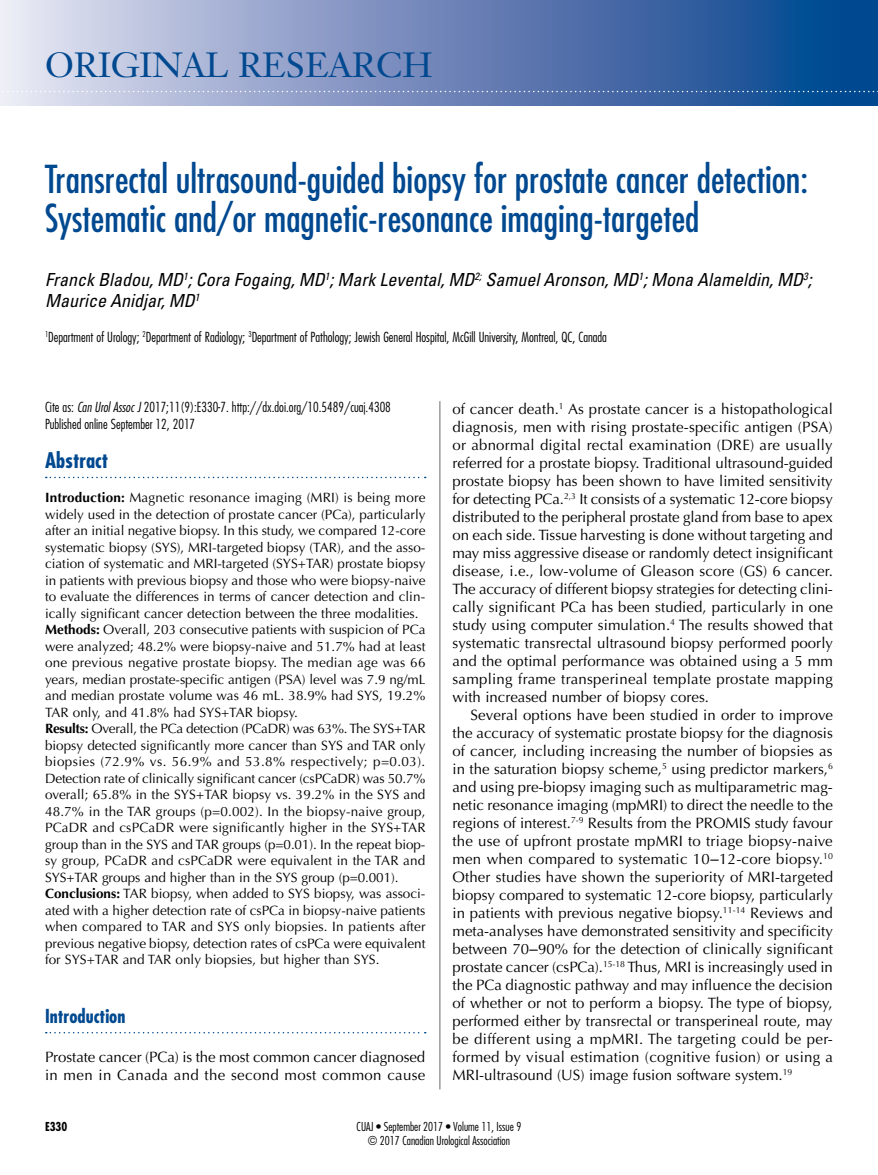
<style>
.page{position:relative;width:878px;height:1175px;background:#fff}
.page>*{position:absolute;margin:0;border:0;box-sizing:border-box;transform-origin:0 0}
.t1{font:condensed 37.5px/39px "Futura";color:#004990}
.t2{font:34.5px "Janson Text";letter-spacing:.315em;color:#004990}
.t3{font:700 condensed 21px "Futura";color:#004990}
.t4{font:700 condensed 18.75px "Futura";color:#004990}
.t5{font:italic condensed 18px/21px "Univers";color:#000}
.t6{font:15px/18px "Optima";color:#000;text-align:justify}
.t7{font:13.5px/16.5px "Optima";color:#000}
.t8{font:300 condensed 13.5px/16.5px "Futura";color:#000}
.t9{font:300 condensed 12px/14.4px "Futura";color:#000;text-align:center}
.t10{font:700 condensed 12px "Futura";color:#000}
.s1{font-style:italic}
.s2{font-weight:700}
.s3{font-family:"Inai Mathi"}
</style>
<div class="page">
<svg style="left:0;top:0;width:878px;height:105px;background:#718cbb"></svg>
<hr style="left:439px;top:401px;width:1px;height:688px;background:#000">
<svg style="left:46px;top:477px;width:379px;height:1px"></svg>
<svg style="left:46px;top:1032px;width:379px;height:1px"></svg>
<svg style="left:0;top:91px;width:878px;height:1px"></svg>
<h2 class="t2" style="left:45px;top:43px;width:389px">ORIGINAL RESEARCH</h2>
<h1 class="t1" style="left:45px;top:159px;width:764px">Transrectal ultrasound-guided biopsy for prostate cancer detection:<br>Systematic and/or magnetic-resonance imaging-targeted</h1>
<p class="t5" style="left:45px;top:269px;width:768px">Franck Bladou, MD<sup>1</sup>; Cora Fogaing, MD<sup>1</sup>; Mark Levental, MD<sup>2;</sup> Samuel Aronson, MD<sup>1</sup>; Mona Alameldin, MD<sup>3</sup>;<br>Maurice Anidjar, MD<sup>1</sup></p>
<p class="t8" style="left:45px;top:328px;width:563px"><sup>1</sup>Department of Urology; <sup>2</sup>Department of Radiology; <sup>3</sup>Department of Pathology; Jewish General Hospital, McGill University, Montreal, QC, Canada</p>
<p class="t8" style="left:45px;top:399px;width:347px">Cite as: <span class="s1">Can Urol Assoc J</span> 2017;11(9):E330-7. http://dx.doi.org/10.5489/cuaj.4308<br>Published online September 12, 2017</p>
<h3 class="t3" style="left:45px;top:446px;width:65px">Abstract</h3>
<p class="t7" style="left:45px;top:489px;width:382px"><span class="s2">Introduction:</span> Magnetic resonance imaging (MRI) is being more widely used in the detection of prostate cancer (PCa), particularly after an initial negative biopsy. In this study, we compared 12-core systematic biopsy (SYS), MRI-targeted biopsy (TAR), and the asso&shy;ciation of systematic and MRI-targeted (SYS+TAR) prostate biopsy in patients with previous biopsy and those who were biopsy-naive to evaluate the differences in terms of cancer detection and clin&shy;ically significant cancer detection between the three modalities.<br><span class="s2">Methods:</span> Overall, 203 consecutive patients with suspicion of PCa were analyzed; 48.2% were biopsy-naive and 51.7% had at least one previous negative prostate biopsy. The median age was 66 years, median prostate-specific antigen (PSA) level was 7.9 ng/mL and median prostate volume was 46 mL. 38.9% had SYS, 19.2% TAR only, and 41.8% had SYS+TAR biopsy.<br><span class="s2">Results:</span> Overall, the PCa detection (PCaDR) was 63%. The SYS+TAR biopsy detected significantly more cancer than SYS and TAR only biopsies (72.9% vs. 56.9% and 53.8% respectively; p=0.03).<br>Detection rate of clinically significant cancer (csPCaDR) was 50.7% overall; 65.8% in the SYS+TAR biopsy vs. 39.2% in the SYS and 48.7% in the TAR groups (p=0.002). In the biopsy-naive group, PCaDR and csPCaDR were significantly higher in the SYS+TAR group than in the SYS and TAR groups (p=0.01). In the repeat biop&shy;sy group, PCaDR and csPCaDR were equivalent in the TAR and SYS+TAR groups and higher than in the SYS group (p=0.001).<br><span class="s2">Conclusions:</span> TAR biopsy, when added to SYS biopsy, was associ&shy;ated with a higher detection rate of csPCa in biopsy-naive patients when compared to TAR and SYS only biopsies. In patients after previous negative biopsy, detection rates of csPCa were equivalent for SYS+TAR and TAR only biopsies, but higher than SYS.</p>
<p class="t4" style="left:45px;top:1003px;width:82px">Introduction</p>
<p class="t6" style="left:45px;top:1048px;width:382px">Prostate cancer (PCa) is the most common cancer diagnosed in men in Canada and the second most common cause</p>
<p class="t6" style="left:452px;top:400px;width:382px">of cancer death.<sup>1</sup> As prostate cancer is a histopathological diagnosis, men with rising prostate-specific antigen (PSA) or abnormal digital rectal examination (DRE) are usually referred for a prostate biopsy. Traditional ultrasound-guided prostate biopsy has been shown to have limited sensitivity for detecting PCa.<sup>2,3</sup> It consists of a systematic 12-core biopsy distributed to the peripheral prostate gland from base to apex on each side. Tissue harvesting is done without targeting and may miss aggressive disease or randomly detect insignificant disease, i.e., low-volume of Gleason score (GS) 6 cancer.<br>The accuracy of different biopsy strategies for detecting clini&shy;cally significant PCa has been studied, particularly in one study using computer simulation.<sup>4</sup> The results showed that systematic transrectal ultrasound biopsy performed poorly and the optimal performance was obtained using a 5 mm sampling frame transperineal template prostate mapping with increased number of biopsy cores.</p>
<p class="t6" style="left:452px;top:706px;width:382px;text-indent:18px">Several options have been studied in order to improve the accuracy of systematic prostate biopsy for the diagnosis of cancer, including increasing the number of biopsies as in the saturation biopsy scheme,<sup>5</sup> using predictor markers,<sup>6 </sup>and using pre-biopsy imaging such as multiparametric mag&shy;netic resonance imaging (mpMRI) to direct the needle to the regions of interest.<sup>7-9</sup> Results from the PROMIS study favour the use of upfront prostate mpMRI to triage biopsy-naive men when compared to systematic 10<span class="s3">‒</span>12-core biopsy.<sup>10<br></sup>Other studies have shown the superiority of MRI-targeted biopsy compared to systematic 12-core biopsy, particularly in patients with previous negative biopsy.<sup>11-14</sup> Reviews and meta-analyses have demonstrated sensitivity and specificity between 70<span class="s3">‒</span>90% for the detection of clinically significant prostate cancer (csPCa).<sup>15-18</sup> Thus, MRI is increasingly used in the PCa diagnostic pathway and may influence the decision of whether or not to perform a biopsy. The type of biopsy, performed either by transrectal or transperineal route, may be different using a mpMRI. The targeting could be per&shy;formed by visual estimation (cognitive fusion) or using a MRI-ultrasound (US) image fusion software system.<sup>19</sup></p>
<p class="t10" style="left:45px;top:1119px;width:24px">E330</p>
<p class="t9" style="left:356px;top:1118px;width:166px">CUAJ • September 2017 • Volume 11, Issue 9 © 2017 Canadian Urological Association</p>
</div>
